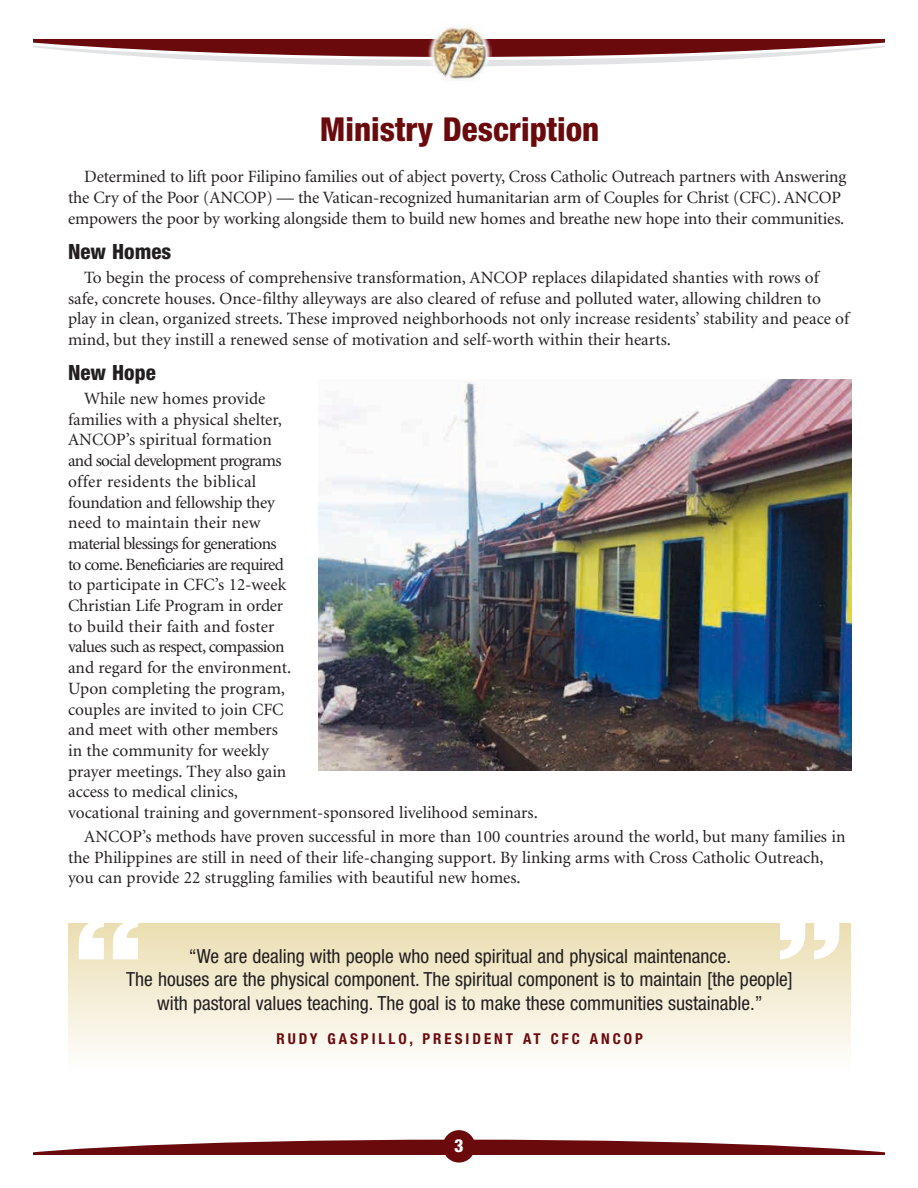
<style>
.page{position:relative;width:918px;height:1188px;background:#fff}
.page>*{position:absolute;margin:0;border:0;box-sizing:border-box;transform-origin:0 0}
.t1{font:800 condensed 33px "Helvetica Neue";color:#6b0a0c}
.t2{font:800 condensed 21px "Helvetica Neue";color:#231f20}
.t3{font:condensed 19.5px/23.4px "Helvetica Neue";color:#231f20;text-align:center}
.t4{font:800 condensed 18px "Helvetica Neue";color:#fff}
.t5{font:17.25px/20.7px "Minion";color:#231f20}
.t6{font:700 condensed 15px "Helvetica Neue";letter-spacing:.2em;color:#6b0a0c}
</style>
<div class="page">
<svg style="left:34px;top:1140px;width:850px;height:14px"></svg>
<svg style="left:34px;top:40px;width:850px;height:26px"></svg>
<img style="left:426px;top:26px;width:66px;height:55px">
<div style="left:443px;top:1130px;width:32px;height:33px;background:#6b0a0c;border-radius:50%"></div>
<img style="left:318px;top:380px;width:533px;height:391px">
<div style="left:68px;top:923px;width:783px;height:150px;background:linear-gradient(to bottom,#ebdeb1,#fefefe)"></div>
<svg style="left:79px;top:923px;width:59px;height:36px"></svg>
<svg style="left:780px;top:923px;width:59px;height:36px"></svg>
<h1 class="t1" style="left:320px;top:109px;width:281px">Ministry Description</h1>
<p class="t5" style="left:68px;top:167px;width:780px;text-indent:16px">Determined to lift poor Filipino families out of abject poverty, Cross Catholic Outreach partners with Answering the Cry of the Poor (ANCOP) — the Vatican-recognized humanitarian arm of Couples for Christ (CFC). ANCOP empowers the poor by working alongside them to build new homes and breathe new hope into their communities.</p>
<p class="t2" style="left:68px;top:238px;width:105px">New Homes</p>
<p class="t5" style="left:68px;top:268px;width:783px;text-indent:16px">To begin the process of comprehensive transformation, ANCOP replaces dilapidated shanties with rows of safe, concrete houses. Once-filthy alleyways are also cleared of refuse and polluted water, allowing children to play in clean, organized streets. These improved neighborhoods not only increase residents’ stability and peace of mind, but they instill a renewed sense of motivation and self-worth within their hearts.</p>
<p class="t2" style="left:68px;top:360px;width:89px">New Hope</p>
<p class="t5" style="left:68px;top:389px;width:471px;text-indent:16px">While new homes provide<br>families with a physical shelter,<br>ANCOP’s spiritual formation<br>and social development programs<br>offer residents the biblical<br>foundation and fellowship they<br>need to maintain their new<br>material blessings for generations<br>to come. Beneficiaries are required<br>to participate in CFC’s 12-week<br>Christian Life Program in order<br>to build their faith and foster<br>values such as respect, compassion<br>and regard for the environment.<br>Upon completing the program,<br>couples are invited to join CFC<br>and meet with other members<br>in the community for weekly<br>prayer meetings. They also gain<br>access to medical clinics,<br>vocational training and government-sponsored livelihood seminars.</p>
<p class="t5" style="left:68px;top:827px;width:779px;text-indent:16px">ANCOP’s methods have proven successful in more than 100 countries around the world, but many families in the Philippines are still in need of their life-changing support. By linking arms with Cross Catholic Outreach, you can provide 22 struggling families with beautiful new homes.</p>
<p class="t3" style="left:126px;top:944px;width:668px">“We are dealing with people who need spiritual and physical maintenance.<br>The houses are the physical component. The spiritual component is to maintain [the people] with pastoral values teaching. The goal is to make these communities sustainable.”</p>
<p class="t6" style="left:276px;top:1030px;width:368px">RUDY GASPILLO, PRESIDENT AT CFC ANCOP</p>
<p class="t4" style="left:454px;top:1135px;width:11px">3</p>
</div>
